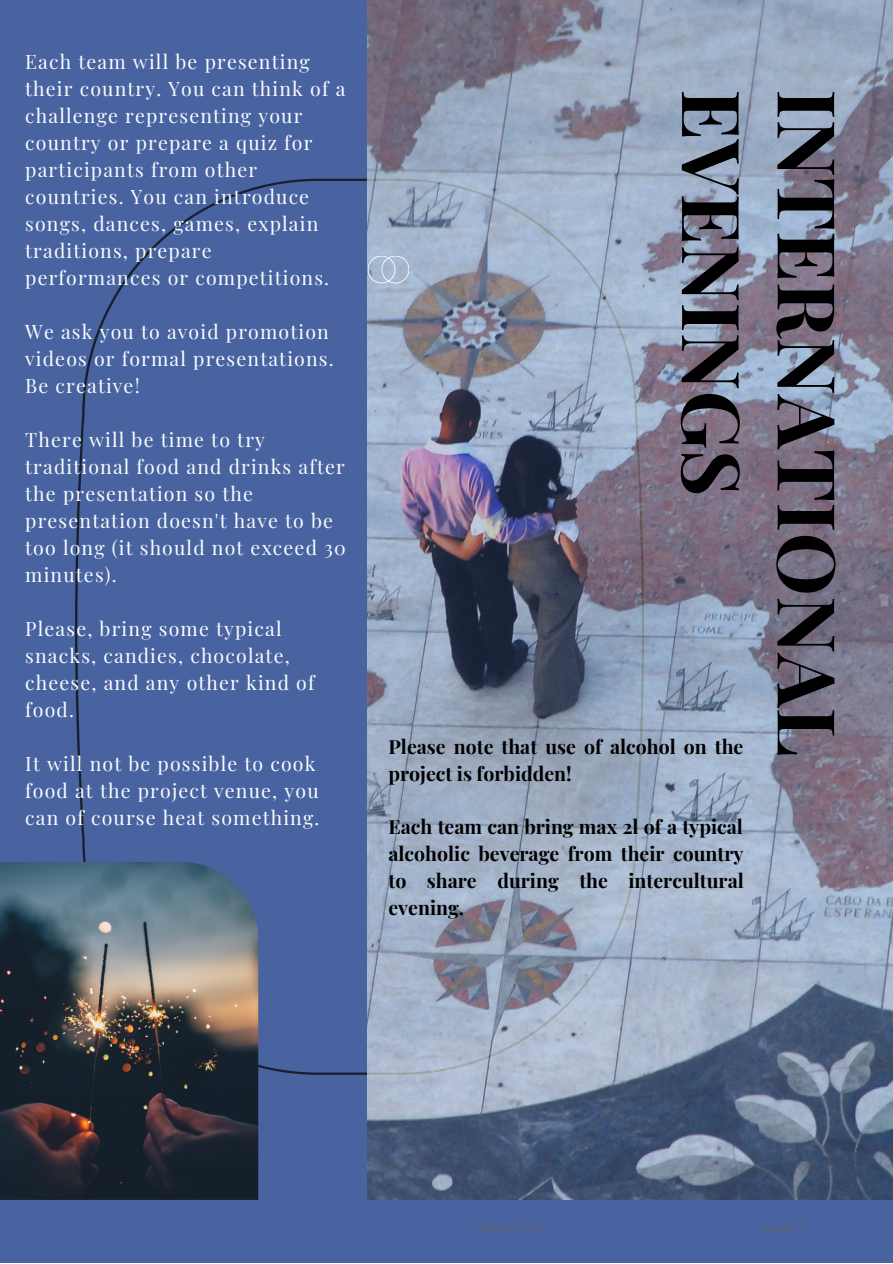
<style>
.page{position:relative;width:893px;height:1264px;background:#fff}
.page>*{position:absolute;margin:0;border:0;box-sizing:border-box;transform-origin:0 0}
.t1{font:700 80.25px/95.6px "Playfair Display";color:#000}
.t2{font:19.5px/27px "Playfair Display";letter-spacing:.06em;color:#f9fcff}
.t3{font:700 19.5px/27px "Playfair Display";color:#000}
.t4{font:12px "Montserrat";letter-spacing:.02em;color:#646464}
</style>
<div class="page">
<div style="left:0;top:0;width:892px;height:1262px;background:#4863a0"></div>
<svg style="left:75px;top:179px;width:292px;height:895px"></svg>
<img style="left:367px;top:0;width:525px;height:1199px">
<svg style="left:367px;top:256px;width:42px;height:27px"></svg>
<img style="left:0;top:862px;width:258px;height:337px">
<p class="t2" style="left:25px;top:47px;width:321px">Each team will be presenting their country. You can think of a challenge representing your country or prepare a quiz for participants from other countries. You can introduce songs, dances, games, explain traditions, prepare performances or competitions.</p>
<p class="t2" style="left:25px;top:317px;width:310px">We ask you to avoid promotion videos or formal presentations.<br>Be creative!</p>
<p class="t2" style="left:25px;top:425px;width:322px">There will be time to try traditional food and drinks after the presentation so the presentation doesn't have to be too long (it should not exceed 30 minutes).</p>
<p class="t2" style="left:25px;top:614px;width:291px">Please, bring some typical snacks, candies, chocolate, cheese, and any other kind of food.</p>
<p class="t2" style="left:25px;top:749px;width:296px">It will not be possible to cook food at the project venue, you can of course heat something.</p>
<p class="t1" style="left:858px;top:89px;width:668px;rotate:90deg">INTERNATIONAL<br>EVENINGS</p>
<p class="t3" style="left:388px;top:732px;width:356px">Please note that use of alcohol on the project is forbidden!</p>
<p class="t3" style="left:388px;top:812px;width:357px;text-align:justify">Each team can bring max 2l of a typical alcoholic beverage from their country to share during the intercultural evening.</p>
<p class="t4" style="left:477px;top:1220px;width:67px">ABOUT US</p>
<p class="t4" style="left:761px;top:1220px;width:44px">Issue. 1</p>
</div>
